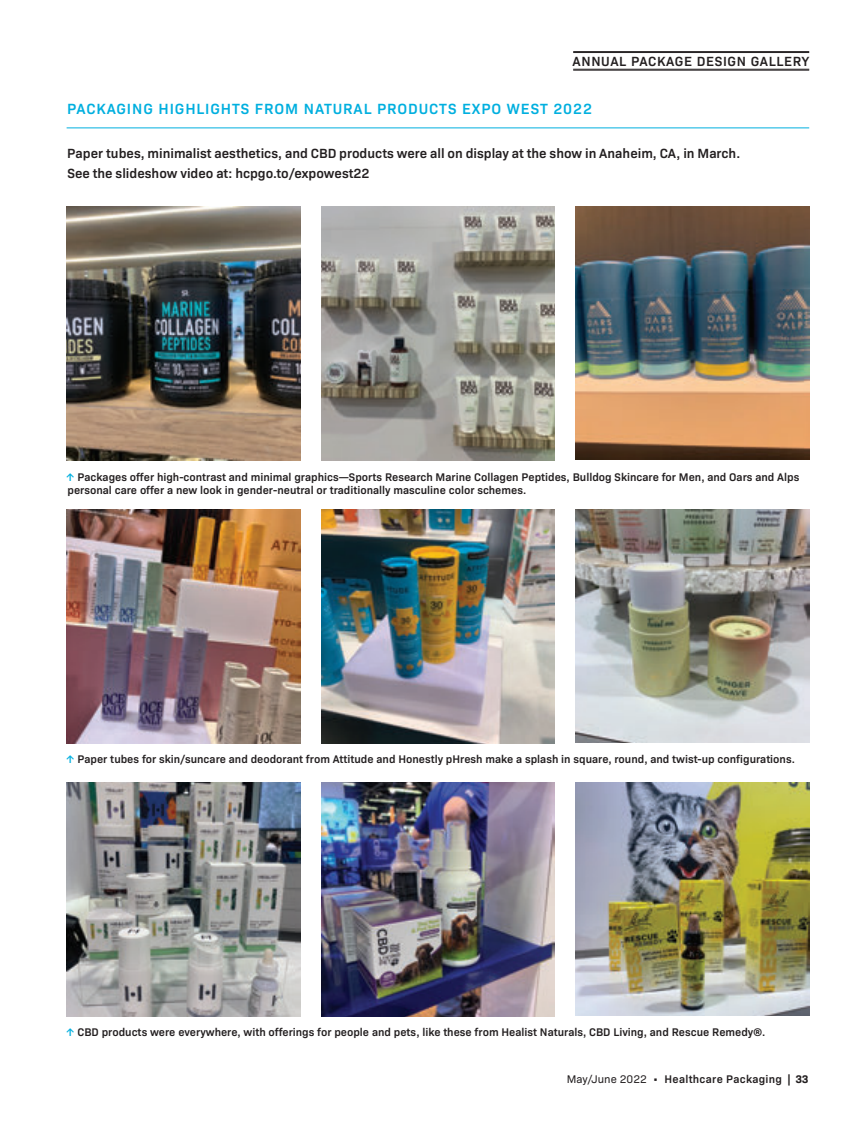
<style>
.page{position:relative;width:862px;height:1135px;background:#fff}
.page>*{position:absolute;margin:0;border:0;box-sizing:border-box;transform-origin:0 0}
.t1{font:600 15px "Bio Sans";letter-spacing:.06em;color:#00afdf}
.t2{font:600 13.5px/19.5px "Bio Sans";color:#231f20}
.t3{font:600 13.5px "Bio Sans";letter-spacing:.05em;color:#231f20}
.t4{font:600 11.25px/13.5px "Bio Sans";color:#231f20}
.t5{font:600 11.25px "Bio Sans";letter-spacing:.025em;color:#231f20}
.s1{color:#00afdf}
.s2{font-weight:400}
.s3{font-weight:700}
</style>
<div class="page">
<hr style="left:573px;top:51px;width:236px;height:1px;background:#231f20">
<hr style="left:573px;top:52px;width:236px;height:1px;background:#231f20">
<hr style="left:573px;top:69px;width:236px;height:1px;background:#231f20">
<hr style="left:573px;top:70px;width:236px;height:1px;background:#231f20">
<img style="left:321px;top:207px;width:234px;height:253px">
<img style="left:321px;top:509px;width:234px;height:234px">
<img style="left:321px;top:782px;width:234px;height:234px">
<hr style="left:67px;top:128px;width:742px;height:1px;background:#00afdf">
<img style="left:67px;top:207px;width:233px;height:253px">
<img style="left:67px;top:509px;width:233px;height:234px">
<img style="left:67px;top:782px;width:233px;height:234px">
<img style="left:575px;top:207px;width:234px;height:253px">
<img style="left:575px;top:509px;width:234px;height:233px">
<img style="left:575px;top:782px;width:234px;height:233px">
<p class="t3" style="left:572px;top:51px;width:239px">ANNUAL PACKAGE DESIGN GALLERY</p>
<h1 class="t1" style="left:67px;top:98px;width:526px">PACKAGING HIGHLIGHTS FROM NATURAL PRODUCTS EXPO WEST 2022</h1>
<p class="t2" style="left:67px;top:143px;width:674px">Paper tubes, minimalist aesthetics, and CBD products were all on display at the show in Anaheim, CA, in March.<br>See the slideshow video at: hcpgo.to/expowest22</p>
<p class="t4" style="left:66px;top:469px;width:735px"><span class="s1">↑</span> Packages offer high-contrast and minimal graphics—Sports Research Marine Collagen Peptides, Bulldog Skincare for Men, and Oars and Alps personal care offer a new look in gender-neutral or traditionally masculine color schemes.</p>
<p class="t4" style="left:66px;top:751px;width:731px"><span class="s1">↑</span> Paper tubes for skin/suncare and deodorant from Attitude and Honestly pHresh make a splash in square, round, and twist-up configurations.</p>
<p class="t4" style="left:66px;top:1024px;width:701px"><span class="s1">↑</span> CBD products were everywhere, with offerings for people and pets, like these from Healist Naturals, CBD Living, and Rescue Remedy®.</p>
<p class="t5" style="left:567px;top:1071px;width:243px"><span class="s2">May/June 2022 •</span> Healthcare Packaging <span class="s3">| 33</span></p>
</div>
